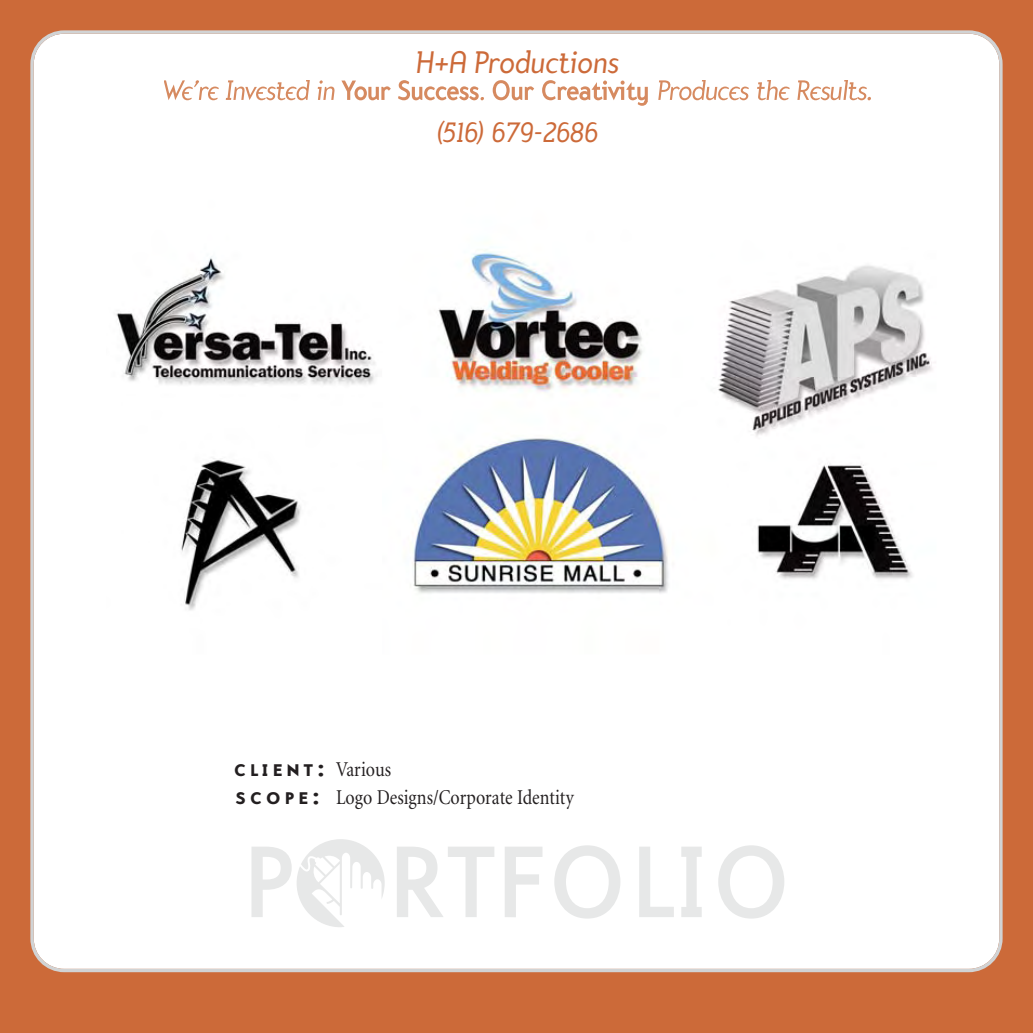
<style>
.page{position:relative;width:1033px;height:1033px;background:#cc6a39}
.page>*{position:absolute;margin:0;border:0;box-sizing:border-box;transform-origin:0 0}
.t1{font:162px "Mercury Small Caps";color:#e7e8e8}
.t2{font:italic 33.75px "Mercury Alternative";letter-spacing:-.025em;color:#cc6a39}
.t3{font:italic 30.38px "Mercury Alternative";letter-spacing:-.05em;color:#cc6a39}
.t4{font:27px "Mercury Bold Small Caps";letter-spacing:.1em;color:#231f20;scale:1.15 1}
.t5{font:21.15px "Minion";color:#231f20;scale:.85 1}
.s1{font-family:"Minion";font-size:21.15px}
.s2{font-family:"Mercury Bold Small Caps";font-size:27px}
</style>
<div class="page">
<div style="left:30px;top:30px;width:972px;height:942px;background:#fff"></div>
<img style="left:106px;top:101px;width:863px;height:630px">
<svg style="left:297px;top:839px;width:88px;height:88px;background:#f5f5f5"></svg>
<svg style="left:164px;top:80px;width:170px;height:20px;background:#f4e0d6"></svg>
<svg style="left:341px;top:80px;width:143px;height:20px;background:#f1d8ca"></svg>
<svg style="left:493px;top:80px;width:155px;height:26px;background:#f3ded3"></svg>
<svg style="left:658px;top:80px;width:184px;height:20px;background:#f3dfd4"></svg>
<h2 class="t2" style="left:414px;top:50px;width:206px">H+A Productions</h2>
<h3 class="t3" style="left:435px;top:122px;width:164px">(516) 679-2686</h3>
<p class="t4" style="left:233px;top:751px;width:138px">client: <span class="s1">Various</span></p>
<p class="t5" style="left:235px;top:789px;width:400px"><span class="s2">scope:</span> Logo Designs/Corporate Identity</p>
<h1 class="t1" style="left:241px;top:766px;width:553px">p rtfolio</h1>
</div>
